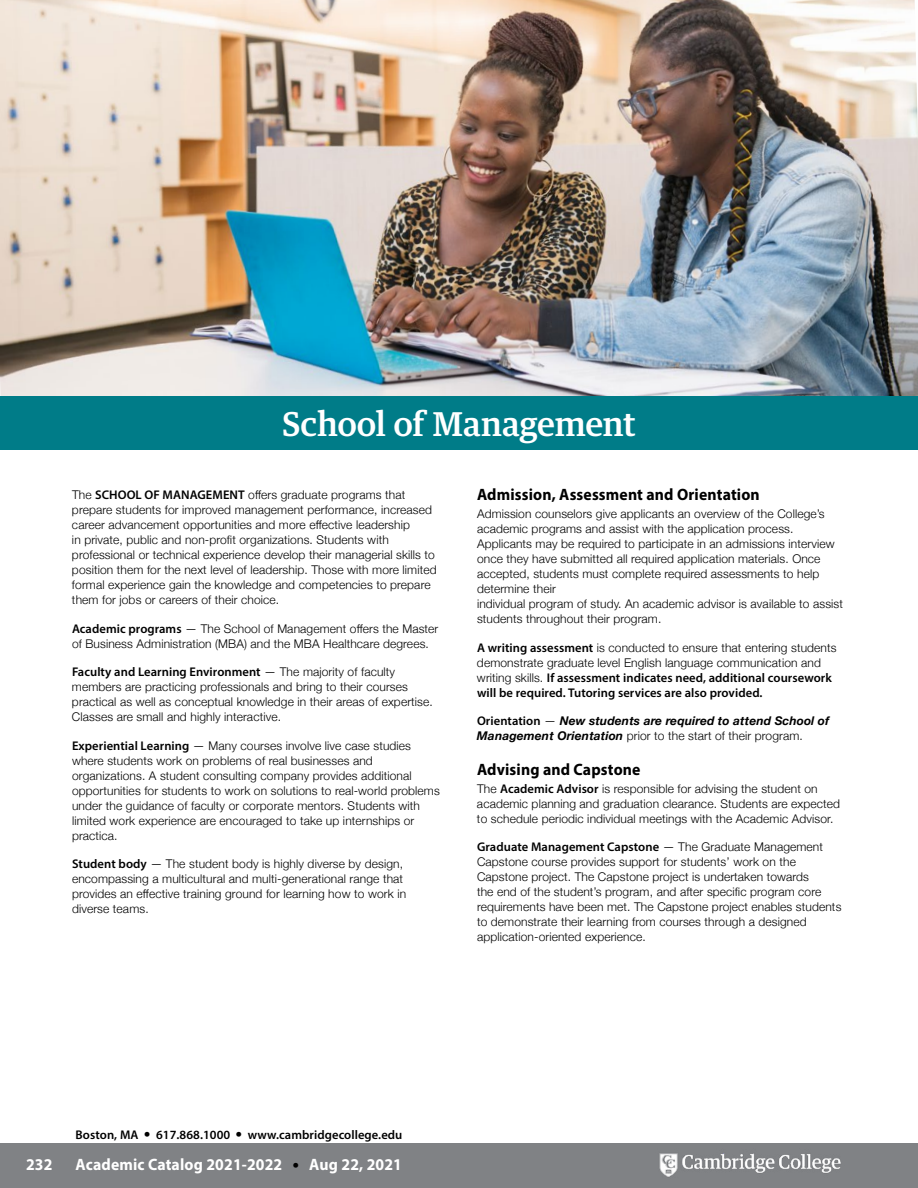
<style>
.page{position:relative;width:918px;height:1188px;background:#fff}
.page>*{position:absolute;margin:0;border:0;box-sizing:border-box;transform-origin:0 0}
.t1{font:500 33px "Guardian Text Egyp";letter-spacing:-.01em;color:#fff}
.t2{font:700 16.5px "Myriad Pro";letter-spacing:.01em;color:#000;scale:.95 1}
.t3{font:700 16.5px "Myriad Pro";letter-spacing:.01em;color:#fff;scale:.95 1}
.t4{font:600 12.6px/15px "Myriad Pro";letter-spacing:.005em;color:#000}
.t5{font:300 12px/15px "Helvetica Neue";letter-spacing:.01em;color:#000}
.t6{font:italic 700 12px/15px "Helvetica Neue";letter-spacing:.01em;color:#000}
.s1{font-family:"Myriad Pro";font-weight:600;font-size:12.6px}
.s2{font-family:"Helvetica Neue";font-weight:300;font-size:12px}
.s3{font-family:"Myriad Pro";font-weight:600;font-style:normal;font-size:12.6px}
.s4{font-weight:300;font-style:normal}
.s5{font-family:"Helvetica Neue";font-weight:300;font-size:13.5px}
.s6{font-family:"Helvetica Neue";font-weight:300;font-size:13.5px;color:#000}
</style>
<div class="page">
<div style="left:0;top:1143px;width:918px;height:45px;background:#808285"></div>
<img style="left:659px;top:1153px;width:182px;height:24px">
<img style="left:0;top:0;width:918px;height:396px">
<div style="left:0;top:396px;width:918px;height:54px;background:#007c88"></div>
<h1 class="t1" style="left:282px;top:397px;width:355px">School of Management</h1>
<p class="t5" style="left:72px;top:487px;width:366px">The <span class="s1">SCHOOL OF MANAGEMENT</span> offers graduate programs that prepare students for improved management performance, increased career advancement opportunities and more effective leadership<br>in private, public and non-profit organizations. Students with professional or technical experience develop their managerial skills to position them for the next level of leadership. Those with more limited formal experience gain the knowledge and competencies to prepare them for jobs or careers of their choice.</p>
<p class="t5" style="left:72px;top:620px;width:368px"><span class="s1">Academic programs</span> — The School of Management offers the Master of Business Administration (MBA) and the MBA Healthcare degrees.</p>
<p class="t4" style="left:72px;top:664px;width:325px">Faculty and Learning Environment <span class="s2">— The majority of faculty</span></p>
<p class="t5" style="left:72px;top:679px;width:362px">members are practicing professionals and bring to their courses practical as well as conceptual knowledge in their areas of expertise.<br>Classes are small and highly interactive.</p>
<p class="t5" style="left:72px;top:737px;width:369px"><span class="s1">Experiential Learning</span> — Many courses involve live case studies where students work on problems of real businesses and organizations. A student consulting company provides additional opportunities for students to work on solutions to real-world problems under the guidance of faculty or corporate mentors. Students with limited work experience are encouraged to take up internships or practica.</p>
<p class="t5" style="left:72px;top:856px;width:336px"><span class="s1">Student body</span> — The student body is highly diverse by design, encompassing a multicultural and multi-generational range that provides an effective training ground for learning how to work in diverse teams.</p>
<h2 class="t2" style="left:477px;top:484px;width:299px">Admission, Assessment and Orientation</h2>
<p class="t5" style="left:477px;top:506px;width:368px">Admission counselors give applicants an overview of the College’s academic programs and assist with the application process.<br>Applicants may be required to participate in an admissions interview once they have submitted all required application materials. Once accepted, students must complete required assessments to help determine their<br>individual program of study. An academic advisor is available to assist students throughout their program.</p>
<p class="t5" style="left:477px;top:639px;width:361px"><span class="s1">A writing assessment</span> is conducted to ensure that entering students demonstrate graduate level English language communication and</p>
<p class="t4" style="left:477px;top:670px;width:356px"><span class="s2">writing skills.</span> If assessment indicates need, additional coursework will be required. Tutoring services are also provided.</p>
<p class="t6" style="left:477px;top:714px;width:354px"><span class="s3">Orientation</span> <span class="s4">—</span> New students are required to attend School of<br>Management Orientation <span class="s4">prior to the start of their program.</span></p>
<h2 class="t2" style="left:477px;top:758px;width:174px">Advising and Capstone</h2>
<p class="t5" style="left:477px;top:780px;width:365px">The <span class="s1">Academic Advisor</span> is responsible for advising the student on academic planning and graduation clearance. Students are expected to schedule periodic individual meetings with the Academic Advisor.</p>
<p class="t4" style="left:477px;top:839px;width:348px">Graduate Management Capstone <span class="s2">— The Graduate Management</span></p>
<p class="t5" style="left:477px;top:854px;width:366px">Capstone course provides support for students’ work on the Capstone project. The Capstone project is undertaken towards<br>the end of the student’s program, and after specific program core requirements have been met. The Capstone project enables students to demonstrate their learning from courses through a designed application-oriented experience.</p>
<p class="t4" style="left:76px;top:1127px;width:328px">Boston, MA <span class="s5">•</span> 617.868.1000 <span class="s5">•</span> www.cambridgecollege.edu</p>
<h2 class="t3" style="left:26px;top:1154px;width:29px">232</h2>
<h2 class="t3" style="left:76px;top:1154px;width:345px">Academic Catalog 2021-2022 <span class="s6">•</span> Aug 22, 2021</h2>
</div>
